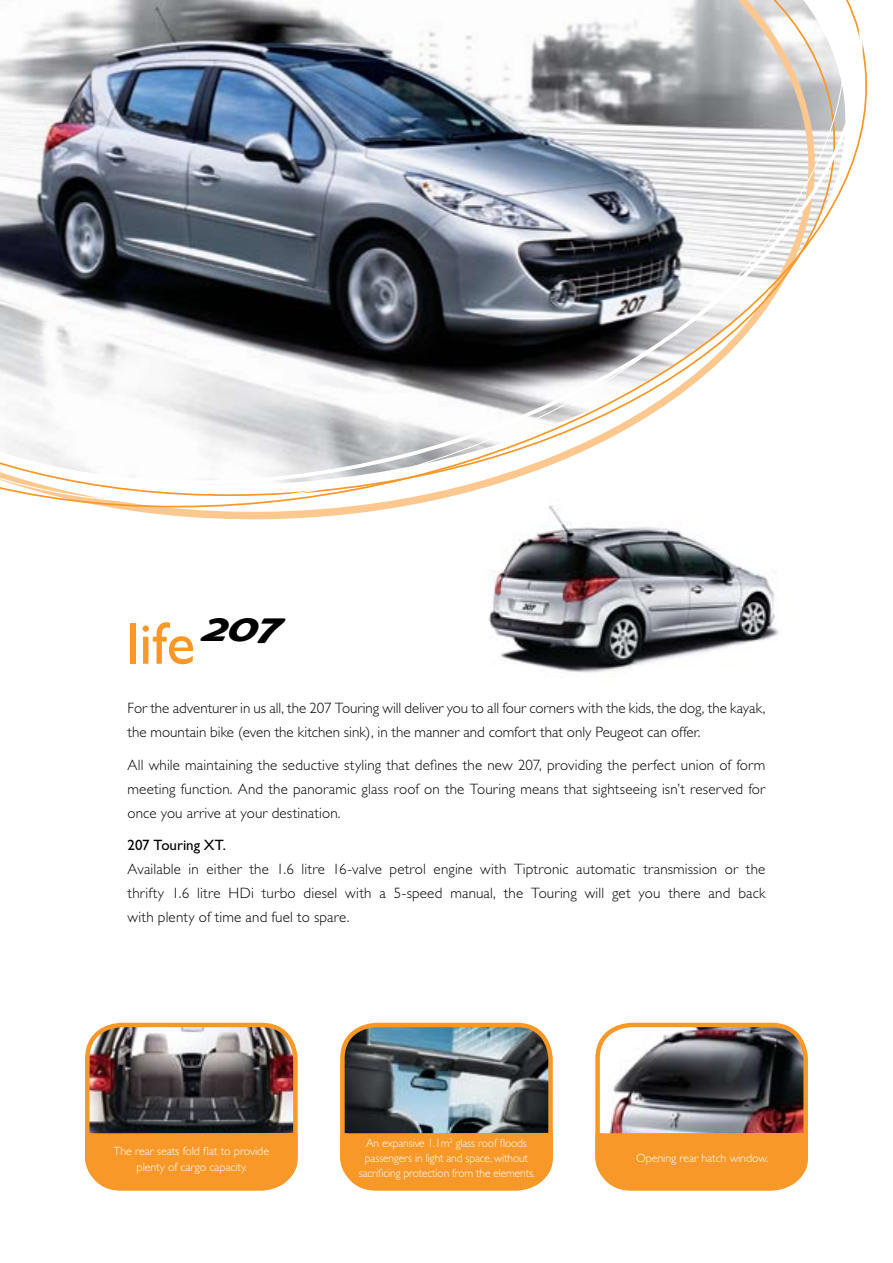
<style>
.page{position:relative;width:893px;height:1263px;background:#fff}
.page>*{position:absolute;margin:0;border:0;box-sizing:border-box;transform-origin:0 0}
.t1{font:60px "Gill Sans";color:#f89828}
.t2{font:300 15px/24px "Gill Sans";letter-spacing:.005em;color:#000;text-align:justify}
.t3{font:15px "Gill Sans";letter-spacing:-.005em;color:#000}
.t4{font:300 12px/15px "Gill Sans";letter-spacing:-.01em;color:#fff;text-align:center;scale:.95 1}
.t5{font:300 12px/16px "Gill Sans";letter-spacing:-.01em;color:#fff;text-align:center}
</style>
<div class="page">
<svg style="left:0;top:0;width:867px;height:520px"></svg>
<img style="left:479px;top:499px;width:315px;height:174px">
<img style="left:87px;top:1025px;width:206px;height:100px">
<div style="left:85px;top:1023px;width:213px;height:168px;border:4px solid #f89828;border-radius:34px"></div>
<svg style="left:85px;top:1125px;width:213px;height:66px;background:#dd8c2f"></svg>
<img style="left:343px;top:1025px;width:205px;height:100px">
<div style="left:340px;top:1023px;width:213px;height:168px;border:4px solid #f89828;border-radius:34px"></div>
<svg style="left:340px;top:1125px;width:213px;height:66px;background:#e19134"></svg>
<img style="left:600px;top:1025px;width:203px;height:100px">
<div style="left:595px;top:1023px;width:213px;height:168px;border:4px solid #f89828;border-radius:34px"></div>
<svg style="left:595px;top:1125px;width:213px;height:66px;background:#ee9a3d"></svg>
<h1 class="t1" style="left:126px;top:609px;width:157px">life <sup>207</sup></h1>
<p class="t2" style="left:128px;top:696px;width:639px">For the adventurer in us all, the 207 Touring will deliver you to all four corners with the kids, the dog, the kayak, the mountain bike (even the kitchen sink), in the manner and comfort that only Peugeot can offer.</p>
<p class="t2" style="left:128px;top:753px;width:639px">All while maintaining the seductive styling that defines the new 207, providing the perfect union of form meeting function. And the panoramic glass roof on the Touring means that sightseeing isn’t reserved for once you arrive at your destination.</p>
<p class="t3" style="left:128px;top:836px;width:100px">207 Touring XT.</p>
<p class="t2" style="left:128px;top:857px;width:639px">Available in either the 1.6 litre 16-valve petrol engine with Tiptronic automatic transmission or the thrifty 1.6 litre HDi turbo diesel with a 5-speed manual, the Touring will get you there and back with plenty of time and fuel to spare.</p>
<p class="t5" style="left:114px;top:1142px;width:157px">The rear seats fold flat to provide plenty of cargo capacity.</p>
<p class="t4" style="left:359px;top:1136px;width:187px">An expansive 1.1m<sup>2</sup> glass roof floods passengers in light and space, without sacrificing protection from the elements.</p>
<p class="t5" style="left:636px;top:1150px;width:134px">Opening rear hatch window.</p>
</div>
